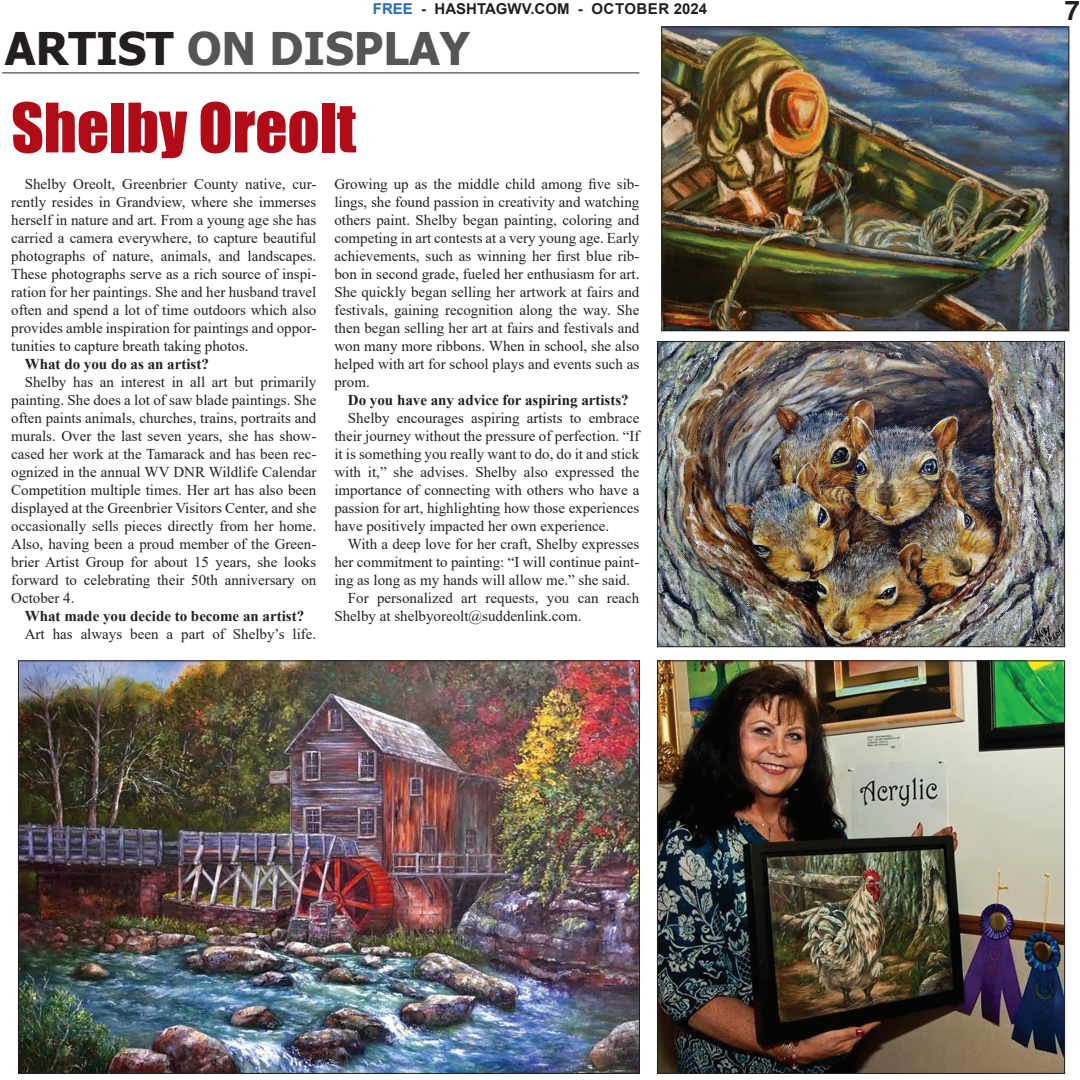
<style>
.page{position:relative;width:1080px;height:1080px;background:#fff}
.page>*{position:absolute;margin:0;border:0;box-sizing:border-box;transform-origin:0 0}
.t1{font:63px "Impact";color:#af0c18}
.t2{font:700 45px "Tahoma";color:#545557}
.t3{font:700 27px "Helvetica";color:#231f20}
.Body_text{font:15px/18px "Times New Roman";color:#231f20;text-align:justify}
.Body_text-2{font:700 15px "Times New Roman";color:#231f20}
.t4{font:700 15px "Arial";color:#231f20}
.s1{color:#256db6}
.s2{color:#231f20}
</style>
<div class="page">
<hr style="left:2px;top:73px;width:637px;height:1px;background:#231f20">
<img style="left:659px;top:663px;width:404px;height:409px">
<img style="left:664px;top:29px;width:403px;height:300px">
<div style="left:662px;top:27px;width:407px;height:304px;border:1px solid #231f20"></div>
<img style="left:659px;top:343px;width:404px;height:302px">
<div style="left:657px;top:341px;width:408px;height:306px;border:1px solid #231f20"></div>
<img style="left:20px;top:663px;width:618px;height:409px">
<p class="t4" style="left:373px;top:-2px;width:336px"><span class="s1">FREE</span> - HASHTAGWV.COM - OCTOBER 2024</p>
<h3 class="t3" style="left:1065px;top:-6px;width:17px">7</h3>
<p class="t2" style="left:5px;top:17px;width:467px"><span class="s2">ARTIST</span> ON DISPLAY</p>
<p class="t1" style="left:11px;top:79px;width:346px">Shelby Oreolt</p>
<p class="Body_text" style="left:11px;top:175px;width:307px;text-indent:14px">Shelby Oreolt, Greenbrier County native, cur&shy;rently resides in Grandview, where she immerses herself in nature and art. From a young age she has carried a camera everywhere, to capture beautiful photographs of nature, animals, and landscapes.<br>These photographs serve as a rich source of inspi&shy;ration for her paintings. She and her husband travel often and spend a lot of time outdoors which also provides amble inspiration for paintings and oppor&shy;tunities to capture breath taking photos.</p>
<p class="Body_text-2" style="left:25px;top:353px;width:186px">What do you do as an artist?</p>
<p class="Body_text" style="left:11px;top:373px;width:307px;text-indent:14px">Shelby has an interest in all art but primarily painting. She does a lot of saw blade paintings. She often paints animals, churches, trains, portraits and murals. Over the last seven years, she has show&shy;cased her work at the Tamarack and has been rec&shy;ognized in the annual WV DNR Wildlife Calendar Competition multiple times. Her art has also been displayed at the Greenbrier Visitors Center, and she occasionally sells pieces directly from her home.<br>Also, having been a proud member of the Green&shy;brier Artist Group for about 15 years, she looks forward to celebrating their 50th anniversary on October 4.</p>
<p class="Body_text-2" style="left:25px;top:605px;width:281px">What made you decide to become an artist?</p>
<p class="Body_text" style="left:25px;top:625px;width:293px">Art has always been a part of Shelby’s life.</p>
<p class="Body_text" style="left:334px;top:175px;width:307px">Growing up as the middle child among five sib&shy;lings, she found passion in creativity and watching others paint. Shelby began painting, coloring and competing in art contests at a very young age. Early achievements, such as winning her first blue rib&shy;bon in second grade, fueled her enthusiasm for art.<br>She quickly began selling her artwork at fairs and festivals, gaining recognition along the way. She then began selling her art at fairs and festivals and won many more ribbons. When in school, she also helped with art for school plays and events such as prom.</p>
<p class="Body_text-2" style="left:348px;top:389px;width:282px">Do you have any advice for aspiring artists?</p>
<p class="Body_text" style="left:334px;top:409px;width:307px;text-indent:14px">Shelby encourages aspiring artists to embrace their journey without the pressure of perfection. “If it is something you really want to do, do it and stick with it,” she advises. Shelby also expressed the importance of connecting with others who have a passion for art, highlighting how those experiences have positively impacted her own experience.</p>
<p class="Body_text" style="left:334px;top:535px;width:307px;text-indent:14px">With a deep love for her craft, Shelby expresses her commitment to painting: “I will continue paint&shy;ing as long as my hands will allow me.” she said.</p>
<p class="Body_text" style="left:334px;top:589px;width:307px;text-indent:14px">For personalized art requests, you can reach<br>Shelby at shelbyoreolt@suddenlink.com.</p>
</div>
